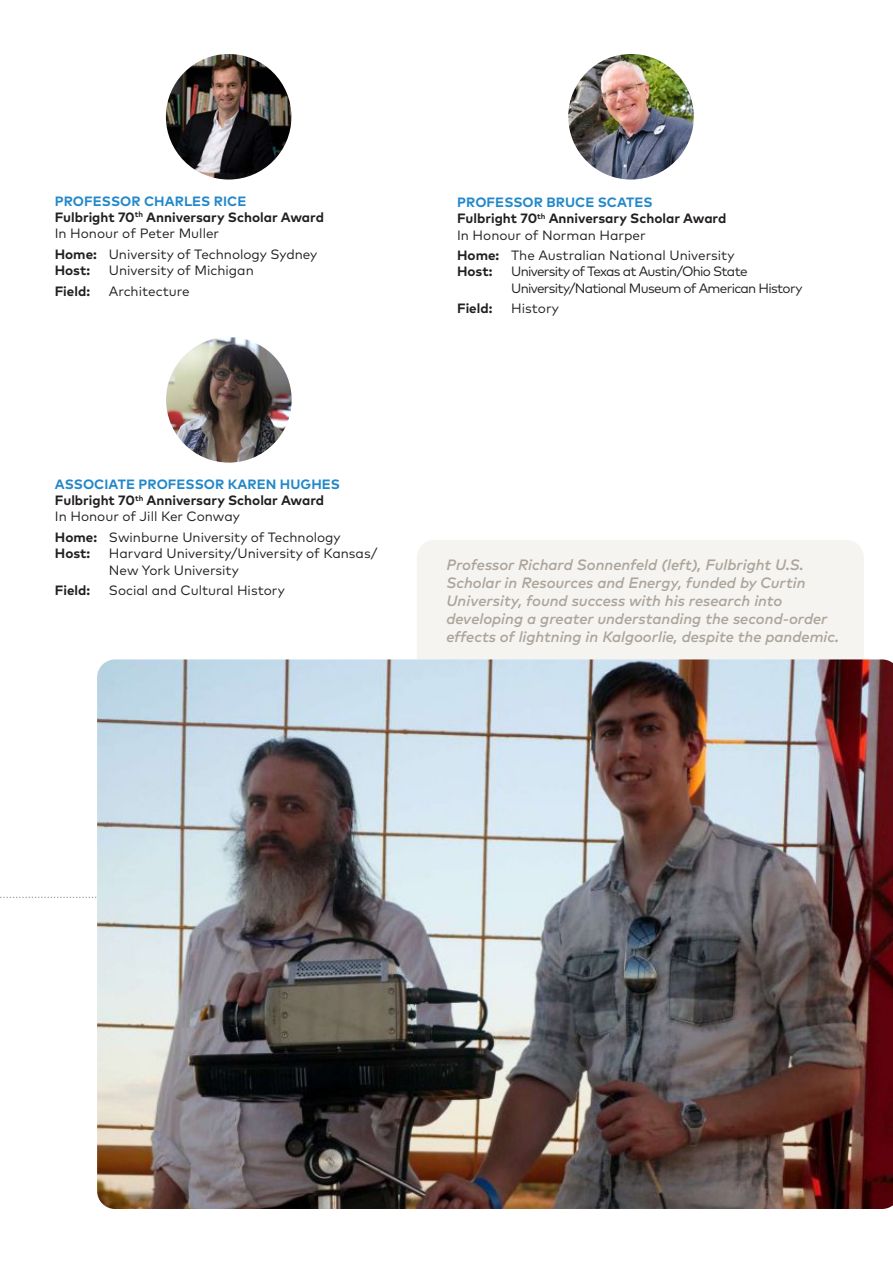
<style>
.page{position:relative;width:893px;height:1263px;background:#fff}
.page>*{position:absolute;margin:0;border:0;box-sizing:border-box;transform-origin:0 0}
.Heading{font:italic 500 15px/18px "Mark Pro";color:#ada49a}
.t1{font:700 13.5px/16.2px "Mark Pro";color:#231f20}
.t2{font:13.5px/16.2px "Mark Pro";color:#231f20}
.t3{font:13.5px/16.2px "Mark Pro";letter-spacing:-.05em;color:#231f20}
.s1{color:#2288c9}
.s2{font-weight:400}
.s3{font-weight:700}
</style>
<div class="page">
<div style="left:417px;top:540px;width:447px;height:614px;background:#f5f4f1;border-radius:18px"></div>
<img style="left:166px;top:337px;width:126px;height:126px">
<img style="left:166px;top:54px;width:125px;height:126px;border-radius:63px">
<img style="left:568px;top:54px;width:126px;height:126px;border-radius:63px">
<svg style="left:0;top:897px;width:97px;height:1px"></svg>
<img style="left:97px;top:659px;width:796px;height:550px">
<p class="t1" style="left:55px;top:192px;width:271px"><span class="s1">PROFESSOR CHARLES RICE<br></span>Fulbright 70<sup>th</sup> Anniversary Scholar Award<br><span class="s2">In Honour of Peter Muller</span></p>
<p class="t2" style="left:55px;top:245px;width:264px"><span class="s3">Home:</span> University of Technology Sydney<br><span class="s3">Host:</span></p>
<p class="t2" style="left:109px;top:261px;width:147px">University of Michigan</p>
<p class="t1" style="left:55px;top:282px;width:37px">Field:</p>
<p class="t2" style="left:109px;top:282px;width:83px">Architecture</p>
<p class="t1" style="left:55px;top:475px;width:287px"><span class="s1">ASSOCIATE PROFESSOR KAREN HUGHES<br></span>Fulbright 70<sup>th</sup> Anniversary Scholar Award<br><span class="s2">In Honour of Jill Ker Conway</span></p>
<p class="t2" style="left:55px;top:528px;width:287px"><span class="s3">Home:</span> Swinburne University of Technology<br><span class="s3">Host:</span></p>
<p class="t2" style="left:109px;top:544px;width:270px">Harvard University/University of Kansas/<br>New York University</p>
<p class="t1" style="left:55px;top:581px;width:37px">Field:</p>
<p class="t2" style="left:109px;top:581px;width:177px">Social and Cultural History</p>
<p class="t1" style="left:457px;top:193px;width:271px"><span class="s1">PROFESSOR BRUCE SCATES<br></span>Fulbright 70<sup>th</sup> Anniversary Scholar Award<br><span class="s2">In Honour of Norman Harper</span></p>
<p class="t2" style="left:457px;top:246px;width:279px"><span class="s3">Home:</span> The Australian National University<br><span class="s3">Host:</span></p>
<p class="t3" style="left:511px;top:262px;width:293px">University of Texas at Austin/Ohio State<br>University/National Museum of American History</p>
<p class="t1" style="left:457px;top:299px;width:37px">Field:</p>
<p class="t2" style="left:511px;top:299px;width:49px">History</p>
<p class="Heading" style="left:446px;top:554px;width:394px">Professor Richard Sonnenfeld (left), Fulbright U.S.<br>Scholar in Resources and Energy, funded by Curtin University, found success with his research into developing a greater understanding the second-order effects of lightning in Kalgoorlie, despite the pandemic.</p>
</div>
